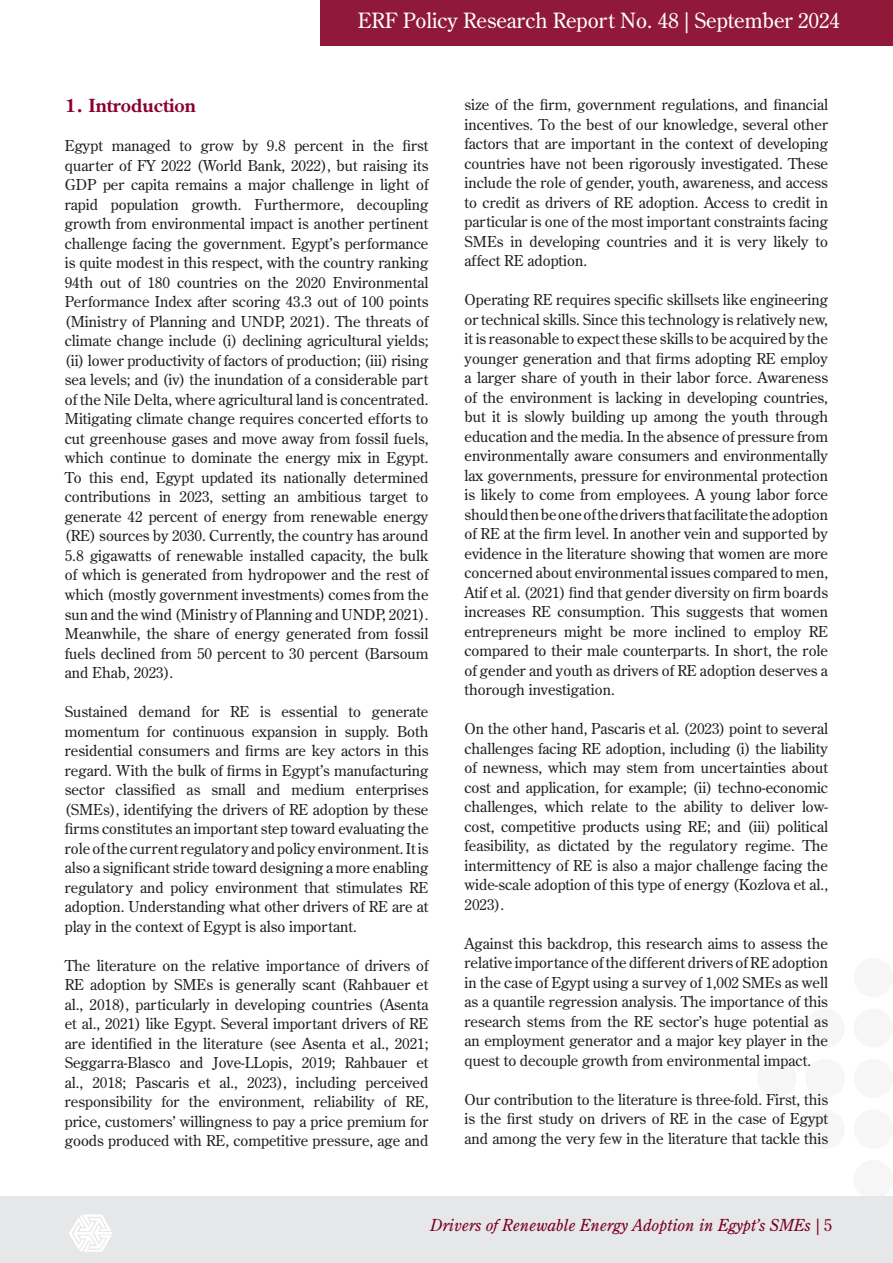
<style>
.page{position:relative;width:893px;height:1263px;background:#fff}
.page>*{position:absolute;margin:0;border:0;box-sizing:border-box;transform-origin:0 0}
.t1{font:21px "Century Old Style Std";color:#fff}
.Header_1{font:700 18px "Century Old Style Std";color:#8b012f}
.t2{font:italic 16.5px "Century Old Style Std";color:#7a0027}
.t3{font:15px/19.5px "Century Old Style Std";color:#231f20;text-align:justify}
.s1{font-style:normal}
</style>
<div class="page">
<div style="left:0;top:1196px;width:893px;height:67px;background:#e6e7e9"></div>
<div style="left:320px;top:0;width:573px;height:45px;background:#901839"></div>
<div style="left:854px;top:1160px;width:39px;height:39px;background:#f6f6f6;border-radius:50%"></div>
<div style="left:854px;top:1109px;width:39px;height:40px;background:#f6f6f6;border-radius:50%"></div>
<div style="left:854px;top:1059px;width:39px;height:39px;background:#f6f6f6;border-radius:50%"></div>
<div style="left:854px;top:1008px;width:39px;height:40px;background:#f6f6f6;border-radius:50%"></div>
<div style="left:805px;top:1109px;width:40px;height:40px;background:#f6f6f6;border-radius:50%"></div>
<div style="left:805px;top:1059px;width:40px;height:39px;background:#f6f6f6;border-radius:50%"></div>
<div style="left:805px;top:1008px;width:40px;height:40px;background:#f6f6f6;border-radius:50%"></div>
<div style="left:757px;top:1059px;width:39px;height:39px;background:#f6f6f6;border-radius:50%"></div>
<svg style="left:69px;top:1214px;width:43px;height:38px"></svg>
<hr style="left:0;top:1139px;width:1px;height:124px;background:#8b012f">
<h1 class="t1" style="left:358px;top:7px;width:484px">ERF Policy Research Report No. 48 | September 2024</h1>
<p class="Header_1" style="left:65px;top:94px;width:133px">1. Introduction</p>
<p class="t3" style="left:65px;top:136px;width:365px">Egypt managed to grow by 9.8 percent in the first quarter of FY 2022 (World Bank, 2022), but raising its GDP per capita remains a major challenge in light of rapid population growth. Furthermore, decoupling growth from environmental impact is another pertinent challenge facing the government. Egypt’s performance is quite modest in this respect, with the country ranking 94th out of 180 countries on the 2020 Environmental Performance Index after scoring 43.3 out of 100 points (Ministry of Planning and UNDP, 2021). The threats of climate change include (i) declining agricultural yields; (ii) lower productivity of factors of production; (iii) rising sea levels; and (iv) the inundation of a considerable part of the Nile Delta, where agricultural land is concentrated.<br>Mitigating climate change requires concerted efforts to cut greenhouse gases and move away from fossil fuels, which continue to dominate the energy mix in Egypt.<br>To this end, Egypt updated its nationally determined contributions in 2023, setting an ambitious target to generate 42 percent of energy from renewable energy (RE) sources by 2030. Currently, the country has around 5.8 gigawatts of renewable installed capacity, the bulk of which is generated from hydropower and the rest of which (mostly government investments) comes from the sun and the wind (Ministry of Planning and UNDP, 2021).<br>Meanwhile, the share of energy generated from fossil fuels declined from 50 percent to 30 percent (Barsoum and Ehab, 2023).</p>
<p class="t3" style="left:65px;top:702px;width:365px">Sustained demand for RE is essential to generate momentum for continuous expansion in supply. Both residential consumers and firms are key actors in this regard. With the bulk of firms in Egypt’s manufacturing sector classified as small and medium enterprises (SMEs), identifying the drivers of RE adoption by these firms constitutes an important step toward evaluating the role of the current regulatory and policy environment. It is also a significant stride toward designing a more enabling regulatory and policy environment that stimulates RE adoption. Understanding what other drivers of RE are at play in the context of Egypt is also important.</p>
<p class="t3" style="left:65px;top:955px;width:365px">The literature on the relative importance of drivers of RE adoption by SMEs is generally scant (Rahbauer et al., 2018), particularly in developing countries (Asenta et al., 2021) like Egypt. Several important drivers of RE are identified in the literature (see Asenta et al., 2021; Seggarra-Blasco and Jove-LLopis, 2019; Rahbauer et al., 2018; Pascaris et al., 2023), including perceived responsibility for the environment, reliability of RE, price, customers’ willingness to pay a price premium for goods produced with RE, competitive pressure, age and</p>
<p class="t3" style="left:464px;top:95px;width:365px">size of the firm, government regulations, and financial incentives. To the best of our knowledge, several other factors that are important in the context of developing countries have not been rigorously investigated. These include the role of gender, youth, awareness, and access to credit as drivers of RE adoption. Access to credit in particular is one of the most important constraints facing SMEs in developing countries and it is very likely to affect RE adoption.</p>
<p class="t3" style="left:464px;top:290px;width:365px">Operating RE requires specific skillsets like engineering or technical skills. Since this technology is relatively new, it is reasonable to expect these skills to be acquired by the younger generation and that firms adopting RE employ a larger share of youth in their labor force. Awareness of the environment is lacking in developing countries, but it is slowly building up among the youth through education and the media. In the absence of pressure from environmentally aware consumers and environmentally lax governments, pressure for environmental protection is likely to come from employees. A young labor force should then be one of the drivers that facilitate the adoption of RE at the firm level. In another vein and supported by evidence in the literature showing that women are more concerned about environmental issues compared to men, Atif et al. (2021) find that gender diversity on firm boards increases RE consumption. This suggests that women entrepreneurs might be more inclined to employ RE compared to their male counterparts. In short, the role of gender and youth as drivers of RE adoption deserves a thorough investigation.</p>
<p class="t3" style="left:464px;top:719px;width:365px">On the other hand, Pascaris et al. (2023) point to several challenges facing RE adoption, including (i) the liability of newness, which may stem from uncertainties about cost and application, for example; (ii) techno-economic challenges, which relate to the ability to deliver low&shy;cost, competitive products using RE; and (iii) political feasibility, as dictated by the regulatory regime. The intermittency of RE is also a major challenge facing the wide-scale adoption of this type of energy (Kozlova et al., 2023).</p>
<p class="t3" style="left:464px;top:933px;width:365px">Against this backdrop, this research aims to assess the relative importance of the different drivers of RE adoption in the case of Egypt using a survey of 1,002 SMEs as well as a quantile regression analysis. The importance of this research stems from the RE sector’s huge potential as an employment generator and a major key player in the quest to decouple growth from environmental impact.</p>
<p class="t3" style="left:464px;top:1089px;width:365px">Our contribution to the literature is three-fold. First, this is the first study on drivers of RE in the case of Egypt and among the very few in the literature that tackle this</p>
<p class="t2" style="left:430px;top:1214px;width:404px">Drivers of Renewable Energy Adoption in Egypt’s SMEs <span class="s1">| 5</span></p>
</div>
